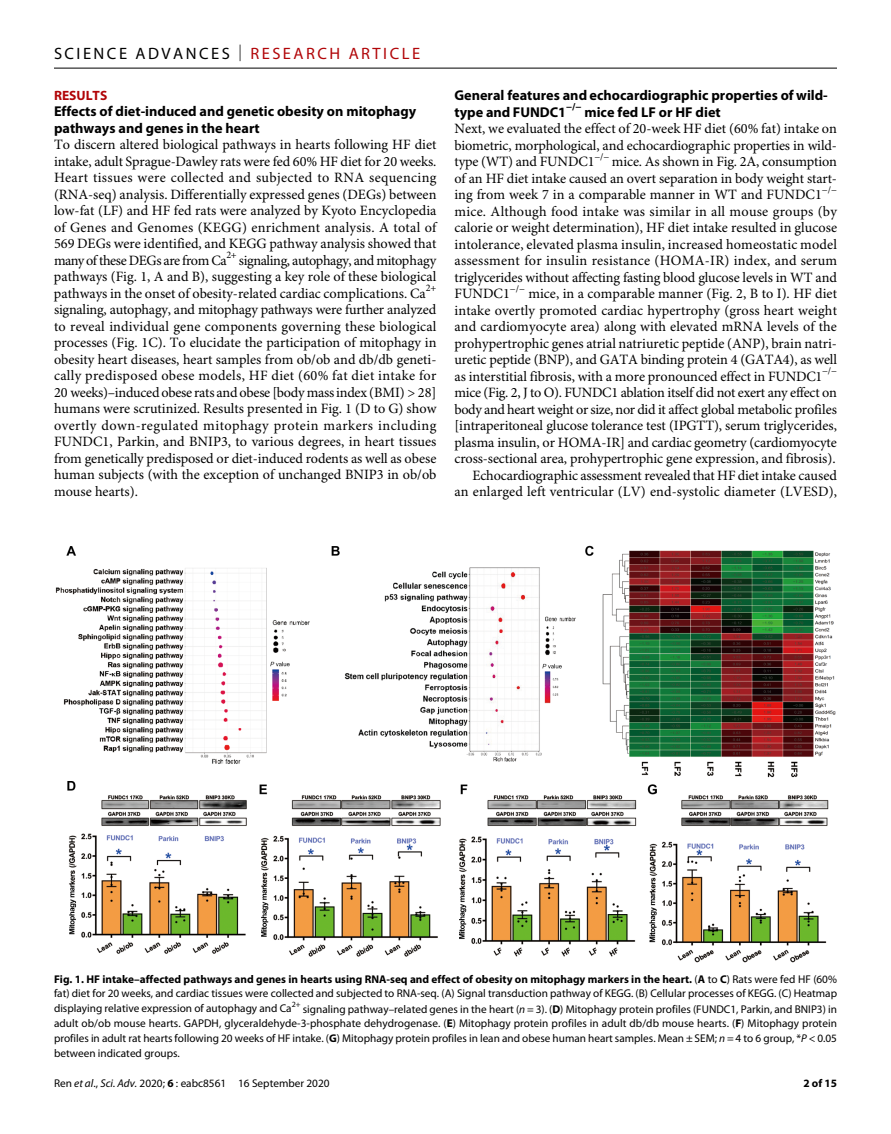
<style>
.page{position:relative;width:891px;height:1134px;background:#fff}
.page>*{position:absolute;margin:0;border:0;box-sizing:border-box;transform-origin:0 0}
.t1{font:16.5px "Myriad Pro";letter-spacing:.15em;color:#000}
.t2{font:14.25px/16.5px "Minion Pro";color:#000;text-align:justify}
.t3{font:700 14.25px/16.5px "Myriad Pro";color:#000}
.t4{font:700 13.5px "Myriad Pro";color:#b10508}
.t5{font:11.25px/15px "Myriad Pro";color:#000;text-align:justify}
.t6{font:700 11.25px "Myriad Pro";color:#000}
.s1{font-weight:300}
.s2{color:#b10508}
.s3{font-weight:700}
.s4{font-style:italic}
</style>
<div class="page">
<hr style="left:54px;top:68px;width:783px;height:1px;background:#000">
<img style="left:55px;top:545px;width:781px;height:417px">
<p class="t1" style="left:54px;top:40px;width:368px">SCIENCE ADVANCES <span class="s1">|</span> <span class="s2">RESEARCH ARTICLE</span></p>
<p class="t4" style="left:54px;top:84px;width:55px">RESULTS</p>
<p class="t3" style="left:54px;top:102px;width:364px">Effects of diet-induced and genetic obesity on mitophagy pathways and genes in the heart</p>
<p class="t2" style="left:54px;top:138px;width:384px">To discern altered biological pathways in hearts following HF diet intake, adult Sprague-Dawley rats were fed 60% HF diet for 20 weeks.<br>Heart tissues were collected and subjected to RNA sequencing (RNA-seq) analysis. Differentially expressed genes (DEGs) between low-fat (LF) and HF fed rats were analyzed by Kyoto Encyclopedia of Genes and Genomes (KEGG) enrichment analysis. A total of 569 DEGs were identified, and KEGG pathway analysis showed that many of these DEGs are from Ca<sup>2+</sup> signaling, autophagy, and mitophagy pathways (Fig. 1, A and B), suggesting a key role of these biological pathways in the onset of obesity-related cardiac complications. Ca<sup>2+ </sup>signaling, autophagy, and mitophagy pathways were further analyzed to reveal individual gene components governing these biological processes (Fig. 1C). To elucidate the participation of mitophagy in obesity heart diseases, heart samples from ob/ob and db/db geneti&shy;cally predisposed obese models, HF diet (60% fat diet intake for 20 weeks)–induced obese rats and obese [body mass index (BMI) &gt; 28] humans were scrutinized. Results presented in Fig. 1 (D to G) show overtly down-regulated mitophagy protein markers including FUNDC1, Parkin, and BNIP3, to various degrees, in heart tissues from genetically predisposed or diet-induced rodents as well as obese human subjects (with the exception of unchanged BNIP3 in ob/ob mouse hearts).</p>
<p class="t3" style="left:454px;top:86px;width:375px">General features and echocardiographic properties of wild&shy;type and FUNDC1<sup>−/−</sup> mice fed LF or HF diet</p>
<p class="t2" style="left:454px;top:122px;width:384px;text-align:right">Next, we evaluated the effect of 20-week HF diet (60% fat) intake on biometric, morphological, and echocardiographic properties in wild&shy;type (WT) and FUNDC1<sup>−/−</sup> mice. As shown in Fig. 2A, consumption of an HF diet intake caused an overt separation in body weight start&shy;ing from week 7 in a comparable manner in WT and FUNDC1<sup>−/− </sup>mice. Although food intake was similar in all mouse groups (by calorie or weight determination), HF diet intake resulted in glucose intolerance, elevated plasma insulin, increased homeostatic model assessment for insulin resistance (HOMA-IR) index, and serum triglycerides without affecting fasting blood glucose levels in WT and FUNDC1<sup>−/−</sup> mice, in a comparable manner (Fig. 2, B to I). HF diet intake overtly promoted cardiac hypertrophy (gross heart weight and cardiomyocyte area) along with elevated mRNA levels of the prohypertrophic genes atrial natriuretic peptide (ANP), brain natri&shy;uretic peptide (BNP), and GATA binding protein 4 (GATA4), as well as interstitial fibrosis, with a more pronounced effect in FUNDC1<sup>−/− </sup>mice (Fig. 2, J to O). FUNDC1 ablation itself did not exert any effect on body and heart weight or size, nor did it affect global metabolic profiles [intraperitoneal glucose tolerance test (IPGTT), serum triglycerides, plasma insulin, or HOMA-IR] and cardiac geometry (cardiomyocyte cross-sectional area, prohypertrophic gene expression, and fibrosis).<br>Echocardiographic assessment revealed that HF diet intake caused<br>an enlarged left ventricular (LV) end-systolic diameter (LVESD),</p>
<p class="t5" style="left:54px;top:971px;width:785px"><span class="s3">Fig. 1. HF intake–affected pathways and genes in hearts using RNA-seq and effect of obesity on mitophagy markers in the heart.</span> (<span class="s3">A</span> to <span class="s3">C</span>) Rats were fed HF (60% fat) diet for 20 weeks, and cardiac tissues were collected and subjected to RNA-seq. (A) Signal transduction pathway of KEGG. (B) Cellular processes of KEGG. (C) Heatmap displaying relative expression of autophagy and Ca<sup>2+</sup> signaling pathway–related genes in the heart (<span class="s4">n</span> = 3). (<span class="s3">D</span>) Mitophagy protein profiles (FUNDC1, Parkin, and BNIP3) in adult ob/ob mouse hearts. GAPDH, glyceraldehyde-3-phosphate dehydrogenase. (<span class="s3">E</span>) Mitophagy protein profiles in adult db/db mouse hearts. (<span class="s3">F</span>) Mitophagy protein profiles in adult rat hearts following 20 weeks of HF intake. (<span class="s3">G</span>) Mitophagy protein profiles in lean and obese human heart samples. Mean ± SEM; <span class="s4">n</span> = 4 to 6 group, *<span class="s4">P</span> &lt; 0.05 between indicated groups.</p>
<p class="t5" style="left:54px;top:1076px;width:277px">Ren <span class="s4">et al</span>., <span class="s4">Sci. Adv.</span> 2020; <span class="s3">6</span> : eabc8561 16 September 2020</p>
<p class="t6" style="left:803px;top:1074px;width:35px">2 of 15</p>
</div>
